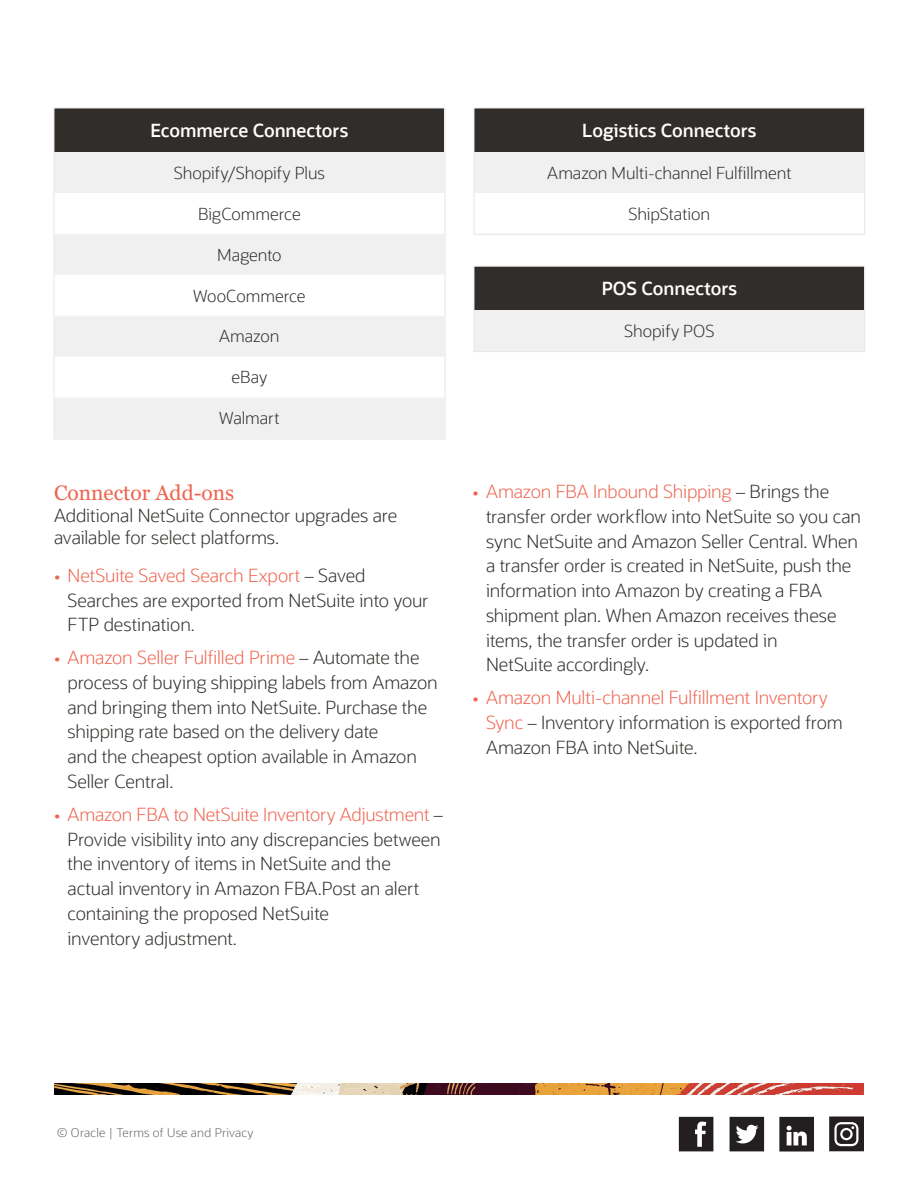
<style>
.page{position:relative;width:918px;height:1188px;background:#fff}
.page>*{position:absolute;margin:0;border:0;box-sizing:border-box;transform-origin:0 0}
.H2_Main_Body_Header{font:21px "Georgia";color:#ee644f}
.Main_Body_2019{font:300 18px/24.8px "Oracle Sans";letter-spacing:-.01em;color:#312d2a}
.Main_Body_2019-2{font:600 18px "Oracle Sans";color:#fff}
.Main_Body_2019-3{font:300 16.5px "Oracle Sans";letter-spacing:-.005em;color:#312d2a}
.t1{font:300 12px "Oracle Sans";letter-spacing:.015em;color:#666}
.s1{font-weight:400;color:#ee644f}
.s2{color:#ee644f}
</style>
<div class="page">
<svg style="left:829px;top:1116px;width:35px;height:35px"></svg>
<svg style="left:730px;top:1117px;width:34px;height:34px"></svg>
<img style="left:54px;top:1084px;width:810px;height:10px">
<div style="left:54px;top:108px;width:390px;height:44px;background:#312d2a"></div>
<svg style="left:56px;top:152px;width:388px;height:285px;fill:#f0f0f0"></svg>
<div style="left:54px;top:108px;width:392px;height:331px;border:1px solid #e6e6e6"></div>
<div style="left:474px;top:108px;width:390px;height:44px;background:#312d2a"></div>
<div style="left:474px;top:152px;width:390px;height:41px;background:#f0f0f0"></div>
<div style="left:474px;top:108px;width:391px;height:127px;border:1px solid #e6e6e6"></div>
<div style="left:474px;top:267px;width:390px;height:43px;background:#312d2a"></div>
<div style="left:474px;top:310px;width:390px;height:41px;background:#f0f0f0"></div>
<div style="left:474px;top:266px;width:391px;height:86px;border:1px solid #e6e6e6"></div>
<svg style="left:679px;top:1117px;width:34px;height:34px"></svg>
<svg style="left:779px;top:1117px;width:35px;height:35px"></svg>
<p class="Main_Body_2019-2" style="left:150px;top:119px;width:199px">Ecommerce Connectors</p>
<p class="Main_Body_2019-3" style="left:174px;top:163px;width:153px">Shopify/Shopify Plus</p>
<p class="Main_Body_2019-3" style="left:198px;top:204px;width:104px">BigCommerce</p>
<p class="Main_Body_2019-3" style="left:217px;top:245px;width:66px">Magento</p>
<p class="Main_Body_2019-3" style="left:193px;top:286px;width:114px">WooCommerce</p>
<p class="Main_Body_2019-3" style="left:219px;top:327px;width:62px">Amazon</p>
<p class="Main_Body_2019-3" style="left:232px;top:368px;width:37px">eBay</p>
<p class="Main_Body_2019-3" style="left:219px;top:409px;width:62px">Walmart</p>
<p class="H2_Main_Body_Header" style="left:54px;top:480px;width:182px">Connector Add-ons</p>
<p class="Main_Body_2019" style="left:54px;top:505px;width:345px;line-height:21.6px">Additional NetSuite Connector upgrades are available for select platforms.</p>
<p class="Main_Body_2019" style="left:68px;top:563px;width:363px;text-indent:-14px"><span class="s1">•</span> <span class="s2">NetSuite Saved Search Export</span> – Saved<br>Searches are exported from NetSuite into your<br>FTP destination.</p>
<p class="Main_Body_2019" style="left:68px;top:646px;width:372px;text-indent:-14px"><span class="s1">•</span> <span class="s2">Amazon Seller Fulfilled Prime</span> – Automate the process of buying shipping labels from Amazon and bringing them into NetSuite. Purchase the shipping rate based on the delivery date<br>and the cheapest option available in Amazon Seller Central.</p>
<p class="Main_Body_2019" style="left:68px;top:802px;width:377px;text-indent:-14px"><span class="s1">•</span> <span class="s2">Amazon FBA to NetSuite Inventory Adjustment</span> – Provide visibility into any discrepancies between the inventory of items in NetSuite and the<br>actual inventory in Amazon FBA.Post an alert containing the proposed NetSuite<br>inventory adjustment.</p>
<p class="Main_Body_2019-2" style="left:582px;top:119px;width:176px">Logistics Connectors</p>
<p class="Main_Body_2019-3" style="left:547px;top:163px;width:246px">Amazon Multi-channel Fulfillment</p>
<p class="Main_Body_2019-3" style="left:628px;top:204px;width:83px">ShipStation</p>
<p class="Main_Body_2019-2" style="left:602px;top:278px;width:137px">POS Connectors</p>
<p class="Main_Body_2019-3" style="left:624px;top:321px;width:92px">Shopify POS</p>
<p class="Main_Body_2019" style="left:486px;top:479px;width:377px;text-indent:-14px"><span class="s1">•</span> <span class="s2">Amazon FBA Inbound Shipping</span> – Brings the transfer order workflow into NetSuite so you can sync NetSuite and Amazon Seller Central. When a transfer order is created in NetSuite, push the information into Amazon by creating a FBA shipment plan. When Amazon receives these items, the transfer order is updated in<br>NetSuite accordingly.</p>
<p class="Main_Body_2019" style="left:486px;top:685px;width:358px;text-indent:-14px"><span class="s1">•</span> <span class="s2">Amazon Multi-channel Fulfillment Inventory<br>Sync</span> – Inventory information is exported from<br>Amazon FBA into NetSuite.</p>
<p class="t1" style="left:57px;top:1126px;width:198px">© Oracle | Terms of Use and Privacy</p>
</div>
